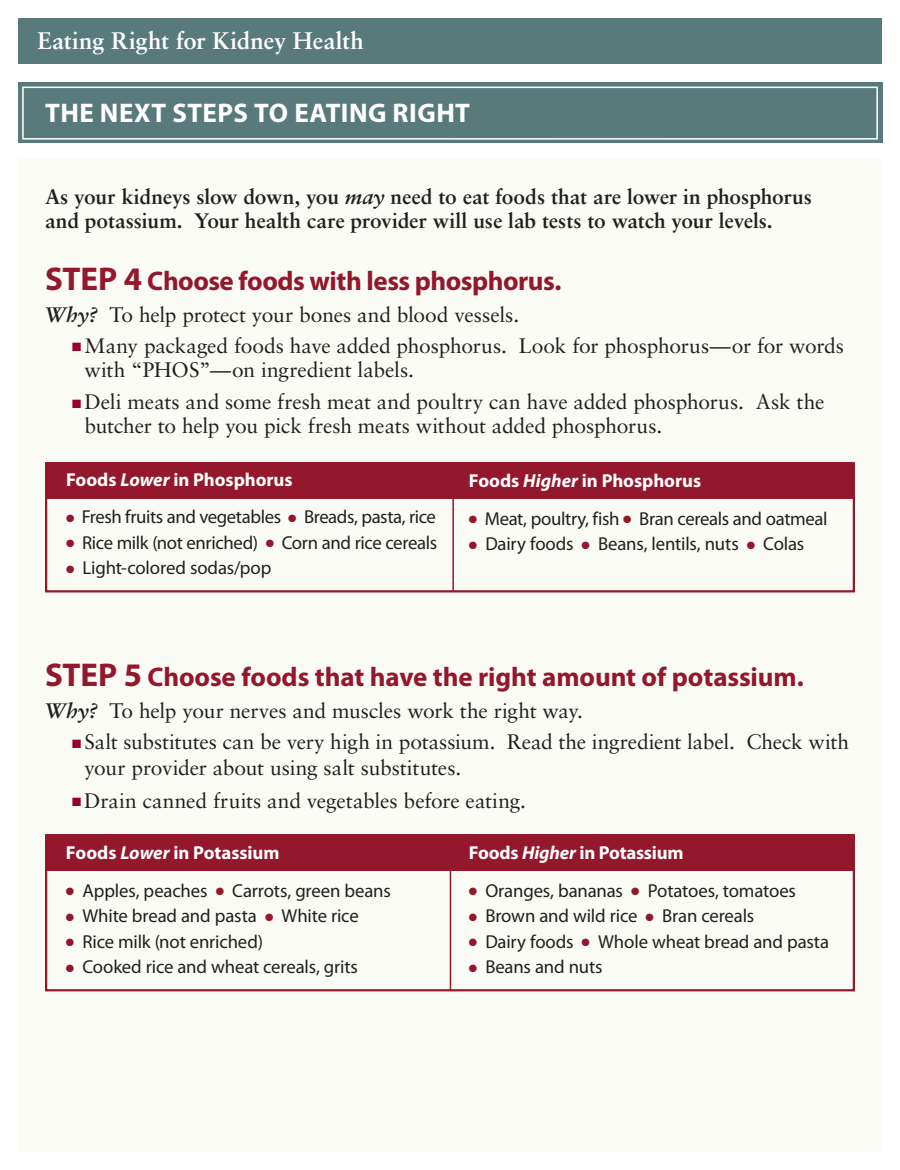
<style>
.page{position:relative;width:900px;height:1170px;background:#fff}
.page>*{position:absolute;margin:0;border:0;box-sizing:border-box;transform-origin:0 0}
.t1{font:700 27px "Myriad Pro";letter-spacing:-.01em;color:#93182c}
.t2{font:700 27px "Myriad Pro";letter-spacing:.015em;color:#fff}
.t3{font:700 24px "Sabon";color:#fff}
.t4{font:21px/24px "Sabon";letter-spacing:-.01em;color:#231f20}
.t5{font:700 21px/24px "Sabon";letter-spacing:-.005em;color:#231f20}
.t6{font:18.75px "Myriad Pro";letter-spacing:-.01em;color:#231f20}
.t7{font:700 18.75px "Myriad Pro";color:#fff}
.t8{font:10.5px "Zapf Dingbats";color:#93182c}
.s1{font-style:italic}
.s2{font-size:33px}
.s3{font-weight:700;font-style:italic}
.s4{color:#98012d}
.s5{color:#93182c}
</style>
<div class="page">
<div style="left:18px;top:158px;width:864px;height:994px;background:#fafbf5"></div>
<div style="left:45px;top:834px;width:810px;height:157px;border:2px solid #93182c"></div>
<hr style="left:450px;top:858px;width:1px;height:132px;background:#93182c">
<div style="left:45px;top:462px;width:810px;height:130px;border:2px solid #93182c"></div>
<hr style="left:452px;top:496px;width:2px;height:95px;background:#93182c">
<div style="left:18px;top:83px;width:865px;height:60px;background:#587a7b"></div>
<div style="left:22px;top:87px;width:856px;height:53px;border:2px solid #fff"></div>
<div style="left:18px;top:18px;width:864px;height:45px;background:#587a7b"></div>
<div style="left:46px;top:462px;width:808px;height:37px;background:#93182c"></div>
<div style="left:46px;top:834px;width:808px;height:37px;background:#93182c"></div>
<p class="t3" style="left:38px;top:26px;width:328px">Eating Right for Kidney Health</p>
<h1 class="t2" style="left:45px;top:95px;width:426px">THE NEXT STEPS TO EATING RIGHT</h1>
<p class="t5" style="left:45px;top:184px;width:769px">As your kidneys slow down, you <span class="s1">may</span> need to eat foods that are lower in phosphorus and potassium. Your health care provider will use lab tests to watch your levels.</p>
<h2 class="t1" style="left:45px;top:264px;width:518px"><span class="s2">STEP 4</span> Choose foods with less phosphorus.</h2>
<p class="t4" style="left:45px;top:303px;width:476px"><span class="s3">Why?</span> To help protect your bones and blood vessels.</p>
<p class="t4" style="left:84px;top:333px;width:761px;text-indent:-12px"><span class="s4">■</span> Many packaged foods have added phosphorus. Look for phosphorus—or for words with “PHOS”—on ingredient labels.</p>
<p class="t4" style="left:84px;top:390px;width:742px;text-indent:-12px"><span class="s4">■</span> Deli meats and some fresh meat and poultry can have added phosphorus. Ask the butcher to help you pick fresh meats without added phosphorus.</p>
<h3 class="t7" style="left:66px;top:467px;width:228px">Foods <span class="s1">Lower</span> in Phosphorus</h3>
<p class="t6" style="left:82px;top:505px;width:356px">Fresh fruits and vegetables <span class="s5">●</span> Breads, pasta, rice</p>
<p class="t6" style="left:82px;top:531px;width:178px">Rice milk (not enriched)</p>
<p class="t6" style="left:282px;top:531px;width:157px">Corn and rice cereals</p>
<p class="t6" style="left:83px;top:556px;width:190px">Light-colored sodas/pop</p>
<h3 class="t7" style="left:469px;top:469px;width:234px">Foods <span class="s1">Higher</span> in Phosphorus</h3>
<p class="t8" style="left:66px;top:513px;width:10px">●</p>
<p class="t6" style="left:469px;top:507px;width:360px"><span class="s5">●</span> Meat, poultry, fish <span class="s5">●</span> Bran cereals and oatmeal</p>
<p class="t8" style="left:66px;top:539px;width:10px">●</p>
<p class="t8" style="left:266px;top:539px;width:10px">●</p>
<p class="t6" style="left:469px;top:532px;width:337px"><span class="s5">●</span> Dairy foods <span class="s5">●</span> Beans, lentils, nuts <span class="s5">●</span> Colas</p>
<p class="t8" style="left:66px;top:564px;width:10px">●</p>
<h2 class="t1" style="left:45px;top:659px;width:760px"><span class="s2">STEP 5</span> Choose foods that have the right amount of potassium.</h2>
<p class="t4" style="left:45px;top:699px;width:540px"><span class="s3">Why?</span> To help your nerves and muscles work the right way.</p>
<p class="t4" style="left:84px;top:729px;width:766px;line-height:25.5px;text-indent:-12px"><span class="s4">■</span> Salt substitutes can be very high in potassium. Read the ingredient label. Check with your provider about using salt substitutes.</p>
<p class="t4" style="left:72px;top:788px;width:456px"><span class="s4">■</span> Drain canned fruits and vegetables before eating.</p>
<h3 class="t7" style="left:66px;top:841px;width:215px">Foods <span class="s1">Lower</span> in Potassium</h3>
<p class="t6" style="left:83px;top:879px;width:127px">Apples, peaches</p>
<p class="t6" style="left:232px;top:879px;width:160px">Carrots, green beans</p>
<p class="t6" style="left:83px;top:904px;width:176px">White bread and pasta</p>
<p class="t6" style="left:282px;top:904px;width:79px">White rice</p>
<p class="t6" style="left:83px;top:930px;width:182px">Rice milk (not enriched)</p>
<p class="t6" style="left:83px;top:955px;width:277px">Cooked rice and wheat cereals, grits</p>
<h3 class="t7" style="left:469px;top:841px;width:216px">Foods <span class="s1">Higher</span> in Potassium</h3>
<p class="t8" style="left:66px;top:887px;width:10px">●</p>
<p class="t8" style="left:216px;top:887px;width:10px">●</p>
<p class="t6" style="left:469px;top:879px;width:329px"><span class="s5">●</span> Oranges, bananas <span class="s5">●</span> Potatoes, tomatoes</p>
<p class="t8" style="left:66px;top:912px;width:10px">●</p>
<p class="t8" style="left:265px;top:912px;width:10px">●</p>
<p class="t6" style="left:469px;top:904px;width:287px"><span class="s5">●</span> Brown and wild rice <span class="s5">●</span> Bran cereals</p>
<p class="t8" style="left:66px;top:938px;width:10px">●</p>
<p class="t6" style="left:469px;top:930px;width:362px"><span class="s5">●</span> Dairy foods <span class="s5">●</span> Whole wheat bread and pasta</p>
<p class="t8" style="left:66px;top:963px;width:10px">●</p>
<p class="t6" style="left:469px;top:955px;width:135px"><span class="s5">●</span> Beans and nuts</p>
</div>
